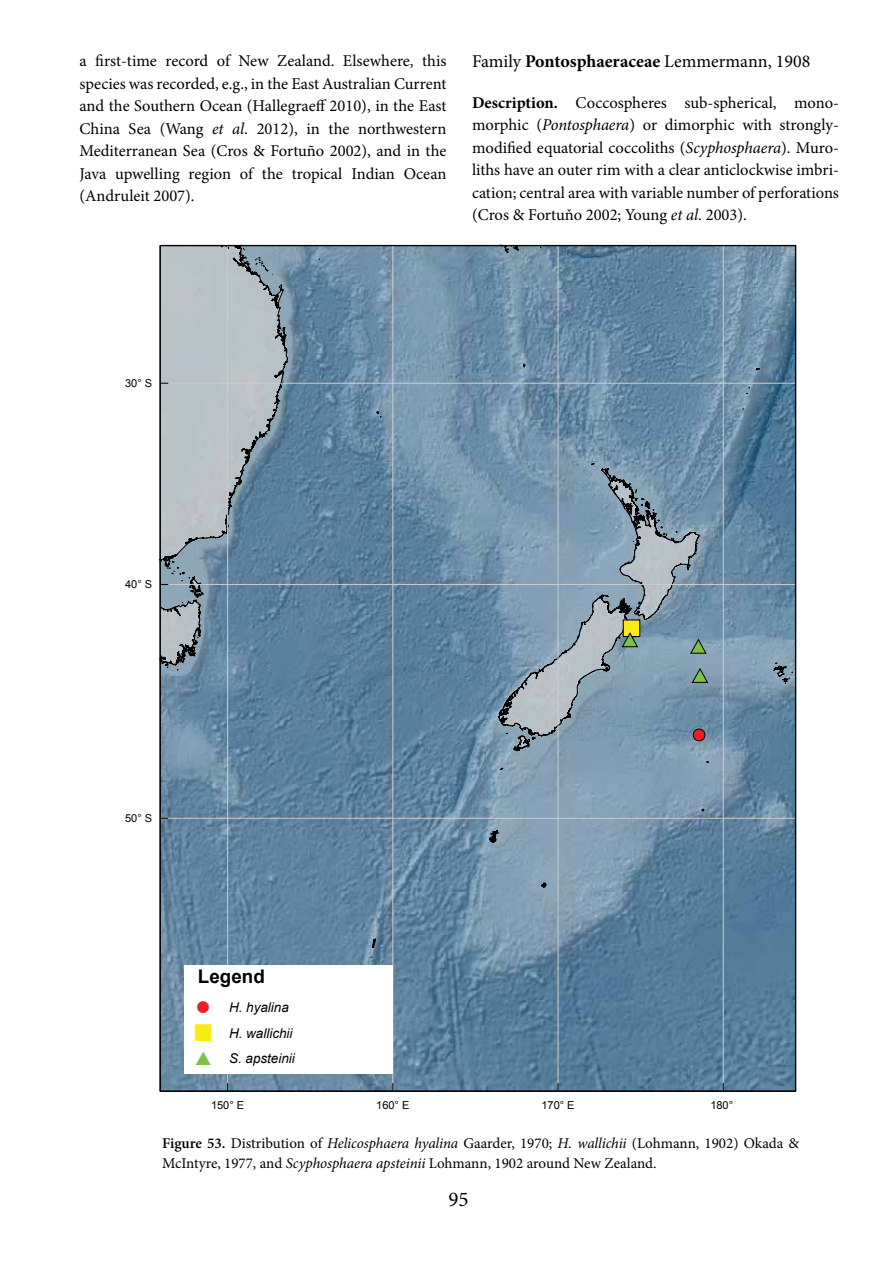
<style>
.page{position:relative;width:893px;height:1263px;background:#fff}
.page>*{position:absolute;margin:0;border:0;box-sizing:border-box;transform-origin:0 0}
.t1{font:24.3px "ESRI Default Marker";color:#f7ec13}
.t2{font:24.3px "ESRI Default Marker";color:#7dc242}
.t3{font:21px "Minion Pro";color:#000}
.t4{font:700 18.75px "Arial";color:#000}
.t5{font:18px "Minion Pro";color:#000}
.t6{font:17.25px "ESRI Default Marker";color:#ed2024}
.t7{font:16.5px/22.5px "Minion Pro";color:#000;text-align:justify}
.t8{font:15px/19.5px "Minion Pro";color:#000}
.t9{font:italic 13.5px/25.7px "Arial";color:#000}
.t10{font:10.95px "Arial";color:#000}
.s1{font-style:italic}
.s2{font-weight:700}
.s3{color:#7dc242}
.s4{font-family:"ESRI Default Marker";font-style:normal;font-size:17.25px;color:#ed2024}
.s5{font-family:"ESRI Default Marker";font-style:normal;font-size:24.3px;color:#f7ec13}
.s6{font-family:"ESRI Default Marker";font-style:normal;font-size:24.3px;color:#7dc242}
.s7{font-weight:600}
</style>
<div class="page">
<svg style="left:159px;top:245px;width:637px;height:847px;background:#6d8ca3"></svg>
<div style="left:184px;top:965px;width:209px;height:109px;background:#fff"></div>
<p class="t7" style="left:80px;top:50px;width:369px">a first-time record of New Zealand. Elsewhere, this species was recorded, e.g., in the East Australian Current and the Southern Ocean (Hallegraeff 2010), in the East China Sea (Wang <span class="s1">et al</span>. 2012), in the northwestern Mediterranean Sea (Cros &amp; Fortuño 2002), and in the Java upwelling region of the tropical Indian Ocean (Andruleit 2007).</p>
<p class="t5" style="left:472px;top:49px;width:340px">Family <span class="s2">Pontosphaeraceae</span> Lemmermann, 1908</p>
<p class="t7" style="left:472px;top:91px;width:368px"><span class="s2">Description.</span> Coccospheres sub -spherical, mono&shy;morphic (<span class="s1">Pontosphaera</span>) or dimorphic with strongly&shy;modified equatorial coccoliths (<span class="s1">Scyphosphaera</span>). Muro&shy;liths have an outer rim with a clear anticlockwise imbri&shy;cation; central area with variable numb er of perforations (Cros &amp; Fortuňo 2002; Young <span class="s1">et al</span>. 2003).</p>
<p class="t10" style="left:125px;top:376px;width:29px">30° S</p>
<p class="t10" style="left:125px;top:577px;width:29px">40° S</p>
<p class="t10" style="left:125px;top:811px;width:29px">50° S</p>
<h1 class="t1" style="left:621px;top:614px;width:20px">"<span class="s3">#</span></h1>
<h1 class="t2" style="left:690px;top:631px;width:18px">#</h1>
<h1 class="t2" style="left:691px;top:660px;width:18px">#</h1>
<p class="t6" style="left:693px;top:725px;width:14px">!</p>
<p class="t4" style="left:198px;top:963px;width:68px">Legend</p>
<p class="t9" style="left:195px;top:995px;width:102px"><span class="s4">!</span> H. hyalina <span class="s5">"</span> H. wallichii <span class="s6">#</span> S. apsteinii</p>
<p class="t10" style="left:211px;top:1098px;width:35px">150° E</p>
<p class="t10" style="left:376px;top:1098px;width:35px">160° E</p>
<p class="t10" style="left:541px;top:1098px;width:35px">170° E</p>
<p class="t10" style="left:710px;top:1098px;width:24px">180°</p>
<p class="t8" style="left:162px;top:1134px;width:639px"><span class="s7">Figure 53.</span> Distribution of <span class="s1">Helicosphaera hyalina</span> Gaarder, 1970; <span class="s1">H. wallichii</span> (Lohmann, 1902) Okada &amp;<br>McIntyre, 1977, and <span class="s1">Scyphosphaera apsteinii</span> Lohmann, 1902 around New Zealand.</p>
<p class="t3" style="left:448px;top:1185px;width:22px">95</p>
</div>
